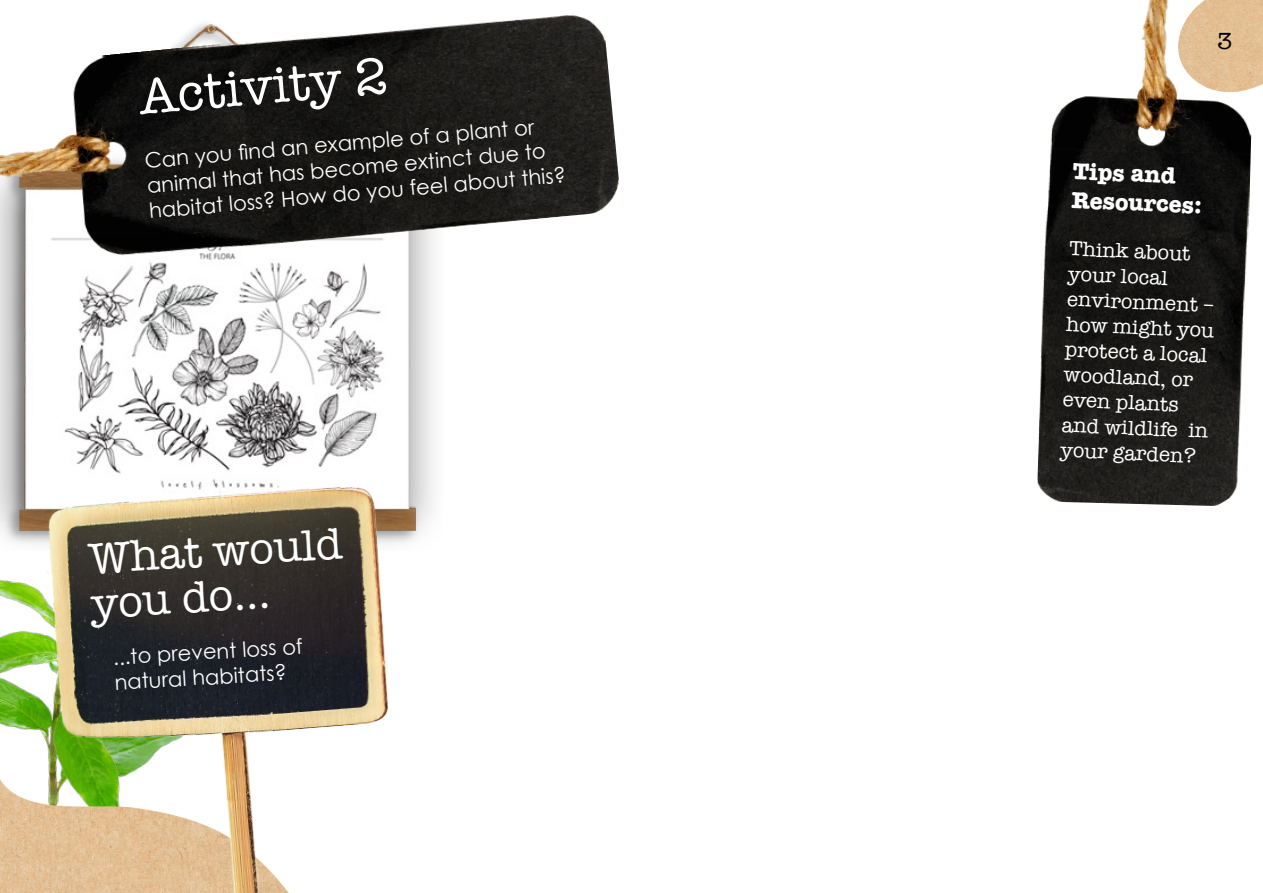
<style>
.page{position:relative;width:1263px;height:893px;background:#fff}
.page>*{position:absolute;margin:0;border:0;box-sizing:border-box;transform-origin:0 0}
.t1{font:52.5px "American Typewriter";color:#fff}
.t2{font:45px/44.8px "American Typewriter";color:#fff}
.t3{font:700 24px/29px "American Typewriter";color:#fff}
.t4{font:24px "American Typewriter";color:#000101}
.t5{font:21px/25.2px "Century Gothic";color:#fff}
.t6{font:21px/25.2px "American Typewriter";color:#fff}
</style>
<div class="page">
<img style="left:0;top:579px;width:35px;height:152px">
<img style="left:1255px;top:0;width:8px;height:88px">
<img style="left:0;top:271px;width:434px;height:273px">
<img style="left:0;top:779px;width:35px;height:114px">
<img style="left:0;top:14px;width:619px;height:257px">
<img style="left:1037px;top:0;width:218px;height:506px">
<img style="left:35px;top:459px;width:380px;height:434px">
<h1 class="t1" style="left:136px;top:57px;width:251px;rotate:-5deg">Activity 2</h1>
<p class="t5" style="left:144px;top:148px;width:420px;rotate:-5deg">Can you fi nd an example of a plant or animal that has become extinct due to habitat loss? How do you feel about this?</p>
<h2 class="t2" style="left:86px;top:536px;width:256px;rotate:-4deg">What would you do...</h2>
<p class="t5" style="left:112px;top:645px;width:191px;rotate:-4deg">...to prevent loss of natural habitats?</p>
<p class="t4" style="left:1217px;top:23px;width:17px">3</p>
<p class="t3" style="left:1073px;top:156px;width:132px;rotate:2deg">Tips and<br>Resources:</p>
<p class="t6" style="left:1070px;top:235px;width:150px;rotate:3deg">Think about your local environment – how might you protect a local woodland, or even plants and wildlife in your garden?</p>
</div>
